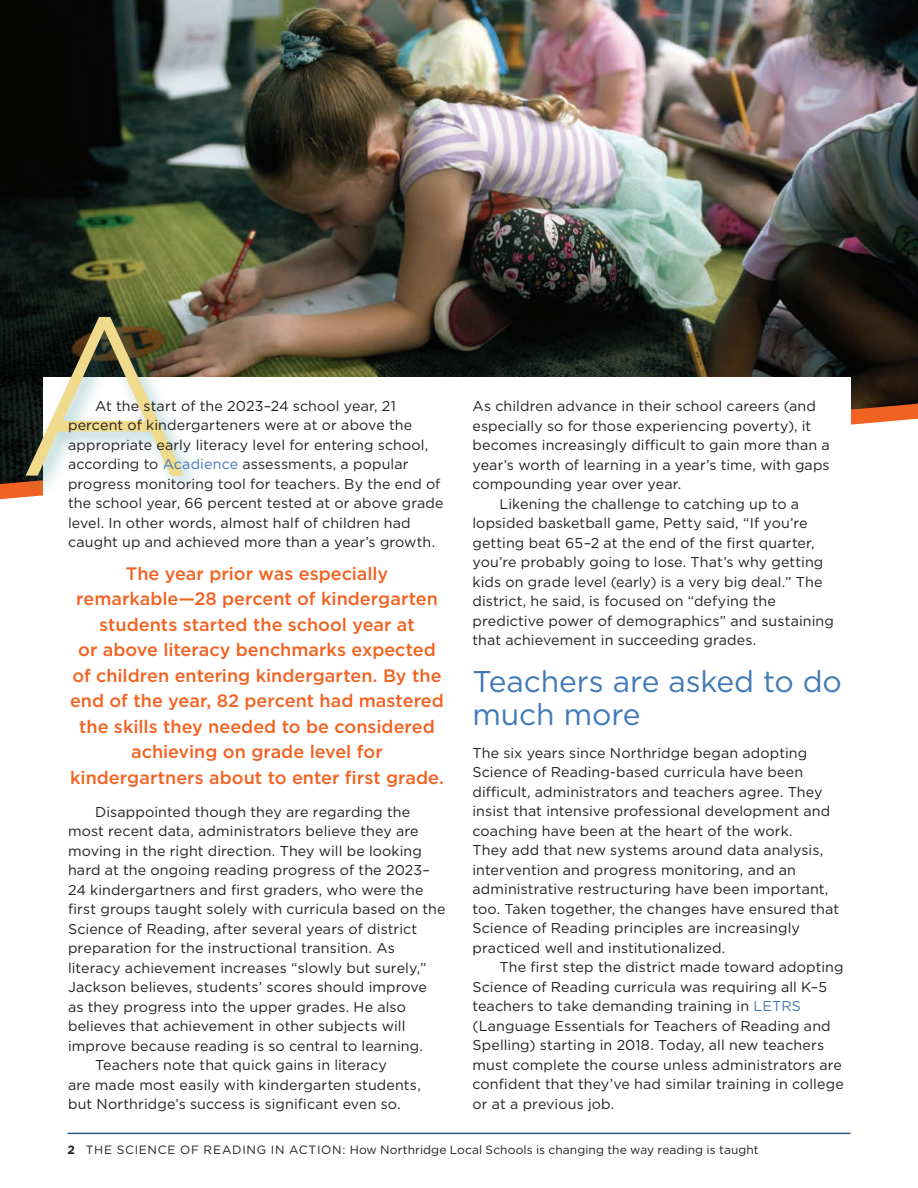
<style>
.page{position:relative;width:918px;height:1188px;background:#fff}
.page>*{position:absolute;margin:0;border:0;box-sizing:border-box;transform-origin:0 0}
.t1{font:300 225px "Gotham";color:#f0da8c}
.t2{font:30px/33px "Gotham";letter-spacing:-.005em;color:#4079b8}
.t3{font:500 18px/25.5px "Gotham";color:#f26221;text-align:center}
.t4{font:14.25px/19.5px "Gotham";letter-spacing:.01em;color:#231f20}
.t5{font:12px "Gotham";letter-spacing:.01em;color:#231f20}
.s1{color:#4079b8}
.s2{font-weight:700}
</style>
<div class="page">
<img style="left:0;top:0;width:918px;height:404px">
<svg style="left:0;top:404px;width:918px;height:95px"></svg>
<hr style="left:68px;top:1133px;width:782px;height:1px;background:#305b86">
<div style="left:43px;top:377px;width:808px;height:305px;background:#fff"></div>
<div style="left:19px;top:308px;width:185px;height:189px;background:#398f8f;opacity:.4"></div>
<h1 class="t1" style="left:16px;top:254px;width:179px">A</h1>
<p class="t4" style="left:68px;top:396px;width:377px;text-indent:27px">At the start of the 2023–24 school year, 21 percent of kindergarteners were at or above the appropriate early literacy level for entering school, according to <span class="s1">Acadience</span> assessments, a popular progress monitoring tool for teachers. By the end of the school year, 66 percent tested at or above grade level. In other words, almost half of children had caught up and achieved more than a year’s growth.</p>
<p class="t3" style="left:70px;top:560px;width:375px">The year prior was especially remarkable—28 percent of kindergarten students started the school year at<br>or above literacy benchmarks expected of children entering kindergarten. By the end of the year, 82 percent had mastered the skills they needed to be considered achieving on grade level for kindergartners about to enter first grade.</p>
<p class="t4" style="left:95px;top:802px;width:317px">Disappointed though they are regarding the</p>
<p class="t4" style="left:68px;top:821px;width:352px">most recent data, administrators believe they are</p>
<p class="t4" style="left:68px;top:841px;width:355px">moving in the right direction. They will be looking</p>
<p class="t4" style="left:68px;top:860px;width:364px">hard at the ongoing reading progress of the 2023–</p>
<p class="t4" style="left:68px;top:880px;width:357px">24 kindergartners and first graders, who were the</p>
<p class="t4" style="left:68px;top:899px;width:379px">first groups taught solely with curricula based on the</p>
<p class="t4" style="left:68px;top:919px;width:351px">Science of Reading, after several years of district</p>
<p class="t4" style="left:68px;top:938px;width:329px">preparation for the instructional transition. As</p>
<p class="t4" style="left:68px;top:958px;width:360px">literacy achievement increases “slowly but surely,”</p>
<p class="t4" style="left:68px;top:977px;width:361px">Jackson believes, students’ scores should improve</p>
<p class="t4" style="left:68px;top:997px;width:339px">as they progress into the upper grades. He also</p>
<p class="t4" style="left:68px;top:1016px;width:339px">believes that achievement in other subjects will</p>
<p class="t4" style="left:68px;top:1036px;width:357px">improve because reading is so central to learning.</p>
<p class="t4" style="left:95px;top:1055px;width:294px">Teachers note that quick gains in literacy</p>
<p class="t4" style="left:68px;top:1075px;width:354px">are made most easily with kindergarten students,</p>
<p class="t4" style="left:68px;top:1094px;width:334px">but Northridge’s success is significant even so.</p>
<p class="t4" style="left:472px;top:396px;width:345px">As children advance in their school careers (and</p>
<p class="t4" style="left:472px;top:416px;width:340px">especially so for those experiencing poverty), it</p>
<p class="t4" style="left:472px;top:435px;width:359px">becomes increasingly difficult to gain more than a</p>
<p class="t4" style="left:472px;top:455px;width:359px">year’s worth of learning in a year’s time, with gaps</p>
<p class="t4" style="left:472px;top:474px;width:210px">compounding year over year.</p>
<p class="t4" style="left:500px;top:494px;width:301px">Likening the challenge to catching up to a</p>
<p class="t4" style="left:472px;top:513px;width:337px">lopsided basketball game, Petty said, “If you’re</p>
<p class="t4" style="left:472px;top:533px;width:344px">getting beat 65–2 at the end of the first quarter,</p>
<p class="t4" style="left:472px;top:552px;width:352px">you’re probably going to lose. That’s why getting</p>
<p class="t4" style="left:472px;top:572px;width:351px">kids on grade level (early) is a very big deal.” The</p>
<p class="t4" style="left:472px;top:591px;width:305px">district, he said, is focused on “defying the</p>
<p class="t4" style="left:472px;top:610px;width:363px">predictive power of demographics” and sustaining</p>
<p class="t4" style="left:472px;top:630px;width:285px">that achievement in succeeding grades.</p>
<h2 class="t2" style="left:472px;top:664px;width:371px">Teachers are asked to do much more</h2>
<p class="t4" style="left:472px;top:743px;width:368px">The six years since Northridge began adopting Science of Reading-based curricula have been difficult, administrators and teachers agree. They insist that intensive professional development and coaching have been at the heart of the work.<br>They add that new systems around data analysis, intervention and progress monitoring, and an administrative restructuring have been important, too. Taken together, the changes have ensured that Science of Reading principles are increasingly practiced well and institutionalized.</p>
<p class="t4" style="left:472px;top:957px;width:373px;text-indent:27px">The first step the district made toward adopting Science of Reading curricula was requiring all K–5 teachers to take demanding training in <span class="s1">LETRS </span>(Language Essentials for Teachers of Reading and Spelling) starting in 2018. Today, all new teachers must complete the course unless administrators are confident that they’ve had similar training in college or at a previous job.</p>
<p class="t5" style="left:68px;top:1142px;width:693px"><span class="s2">2</span> THE SCIENCE OF READING IN ACTION: How Northridge Local Schools is changing the way reading is taught</p>
</div>
